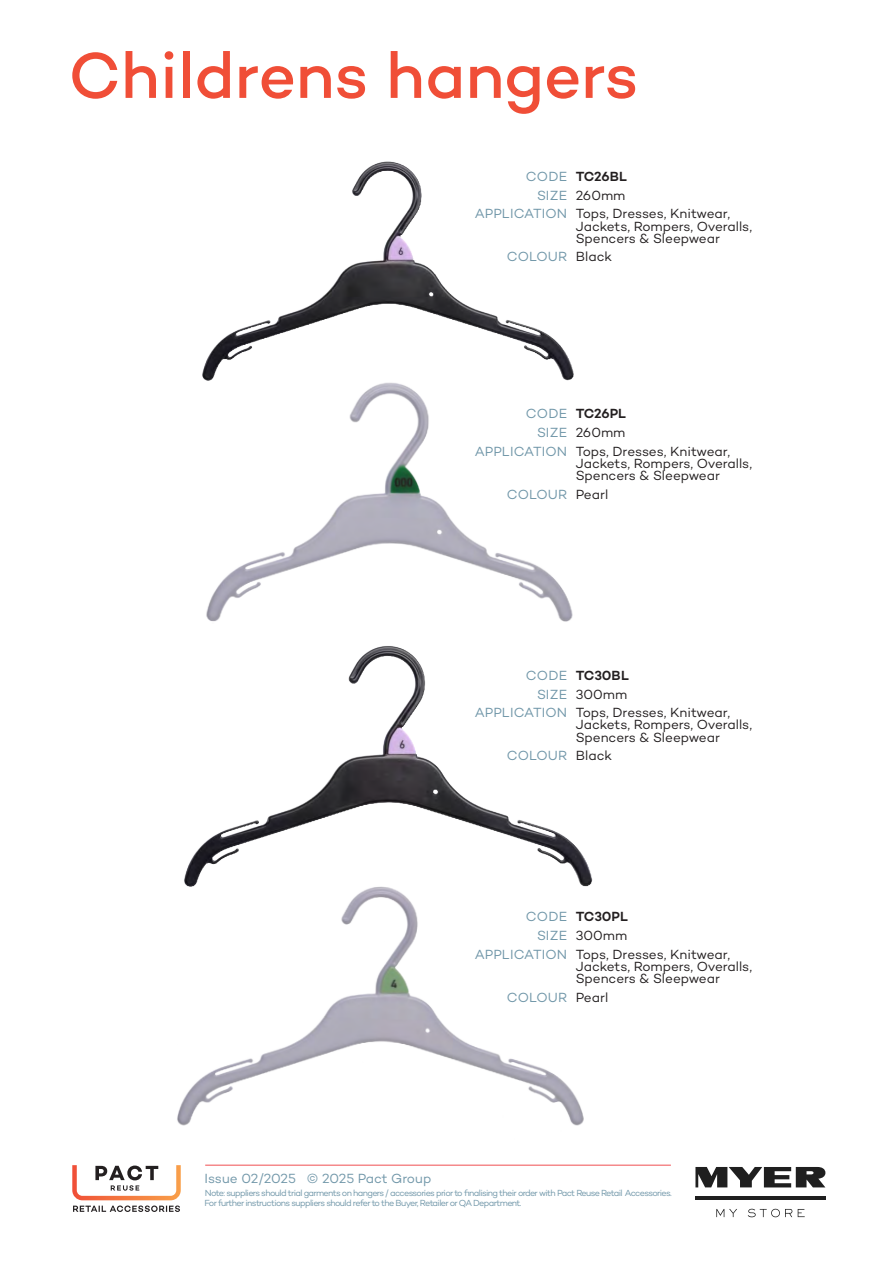
<style>
.page{position:relative;width:893px;height:1263px;background:#fff}
.page>*{position:absolute;margin:0;border:0;box-sizing:border-box;transform-origin:0 0}
.t1{font:500 66px "Campton";letter-spacing:-.005em;color:#f04e37}
.t2{font:13.5px/12px "Campton";color:#231f20}
.t3{font:13.5px "Campton";color:#7197a9}
.t4{font:600 13.5px "Campton";letter-spacing:-.015em;color:#231f20}
.t5{font:9px/10.5px "Campton";letter-spacing:-.075em;color:#7197a9}
.s1{font-weight:400;color:#7197a9}
.s2{color:#7197a9}
.s3{color:#231f20}
</style>
<div class="page">
<svg style="left:72px;top:1165px;width:109px;height:47px"></svg>
<hr style="left:205px;top:1165px;width:466px;height:1px;background:#f04e52">
<svg style="left:716px;top:1209px;width:21px;height:8px"></svg>
<svg style="left:748px;top:1209px;width:44px;height:8px"></svg>
<svg style="left:798px;top:1209px;width:7px;height:8px"></svg>
<hr style="left:695px;top:1196px;width:130px;height:4px;background:#1f1f1f">
<svg style="left:695px;top:1167px;width:130px;height:20px"></svg>
<img style="left:206px;top:390px;width:367px;height:232px">
<img style="left:185px;top:646px;width:407px;height:230px">
<img style="left:177px;top:876px;width:416px;height:250px">
<img style="left:202px;top:161px;width:372px;height:229px">
<h1 class="t1" style="left:68px;top:47px;width:572px">Childrens hangers</h1>
<p class="t4" style="left:526px;top:170px;width:102px"><span class="s1">CODE</span> TC26BL</p>
<p class="t2" style="left:537px;top:190px;width:90px"><span class="s2">SIZE</span> 260mm</p>
<p class="t2" style="left:475px;top:209px;width:257px"><span class="s2">APPLICATION</span> Tops, Dresses, Knitwear,</p>
<p class="t2" style="left:576px;top:221px;width:178px">Jackets, Rompers, Overalls,<br>Spencers &amp; Sleepwear</p>
<p class="t3" style="left:507px;top:251px;width:107px">COLOUR <span class="s3">Black</span></p>
<p class="t4" style="left:526px;top:408px;width:102px"><span class="s1">CODE</span> TC26PL</p>
<p class="t2" style="left:537px;top:427px;width:90px"><span class="s2">SIZE</span> 260mm</p>
<p class="t2" style="left:475px;top:446px;width:257px"><span class="s2">APPLICATION</span> Tops, Dresses, Knitwear,</p>
<p class="t2" style="left:576px;top:458px;width:178px">Jackets, Rompers, Overalls,<br>Spencers &amp; Sleepwear</p>
<p class="t3" style="left:507px;top:488px;width:103px">COLOUR <span class="s3">Pearl</span></p>
<p class="t4" style="left:526px;top:669px;width:104px"><span class="s1">CODE</span> TC30BL</p>
<p class="t2" style="left:537px;top:689px;width:92px"><span class="s2">SIZE</span> 300mm</p>
<p class="t2" style="left:475px;top:708px;width:257px"><span class="s2">APPLICATION</span> Tops, Dresses, Knitwear,</p>
<p class="t2" style="left:576px;top:720px;width:178px">Jackets, Rompers, Overalls,<br>Spencers &amp; Sleepwear</p>
<p class="t3" style="left:507px;top:750px;width:107px">COLOUR <span class="s3">Black</span></p>
<p class="t4" style="left:526px;top:911px;width:103px"><span class="s1">CODE</span> TC30PL</p>
<p class="t2" style="left:537px;top:930px;width:92px"><span class="s2">SIZE</span> 300mm</p>
<p class="t2" style="left:475px;top:949px;width:257px"><span class="s2">APPLICATION</span> Tops, Dresses, Knitwear,</p>
<p class="t2" style="left:576px;top:961px;width:178px">Jackets, Rompers, Overalls,<br>Spencers &amp; Sleepwear</p>
<p class="t3" style="left:507px;top:991px;width:103px">COLOUR <span class="s3">Pearl</span></p>
<p class="t3" style="left:204px;top:1172px;width:228px">Issue 02/2025 © 2025 Pact Group</p>
<p class="t5" style="left:204px;top:1188px;width:469px">Note: suppliers should trial garments on hangers / accessories prior to finalising their order with Pact Reuse Retail Accessories.<br>For further instructions suppliers should refer to the Buyer, Retailer or QA Department.</p>
</div>
